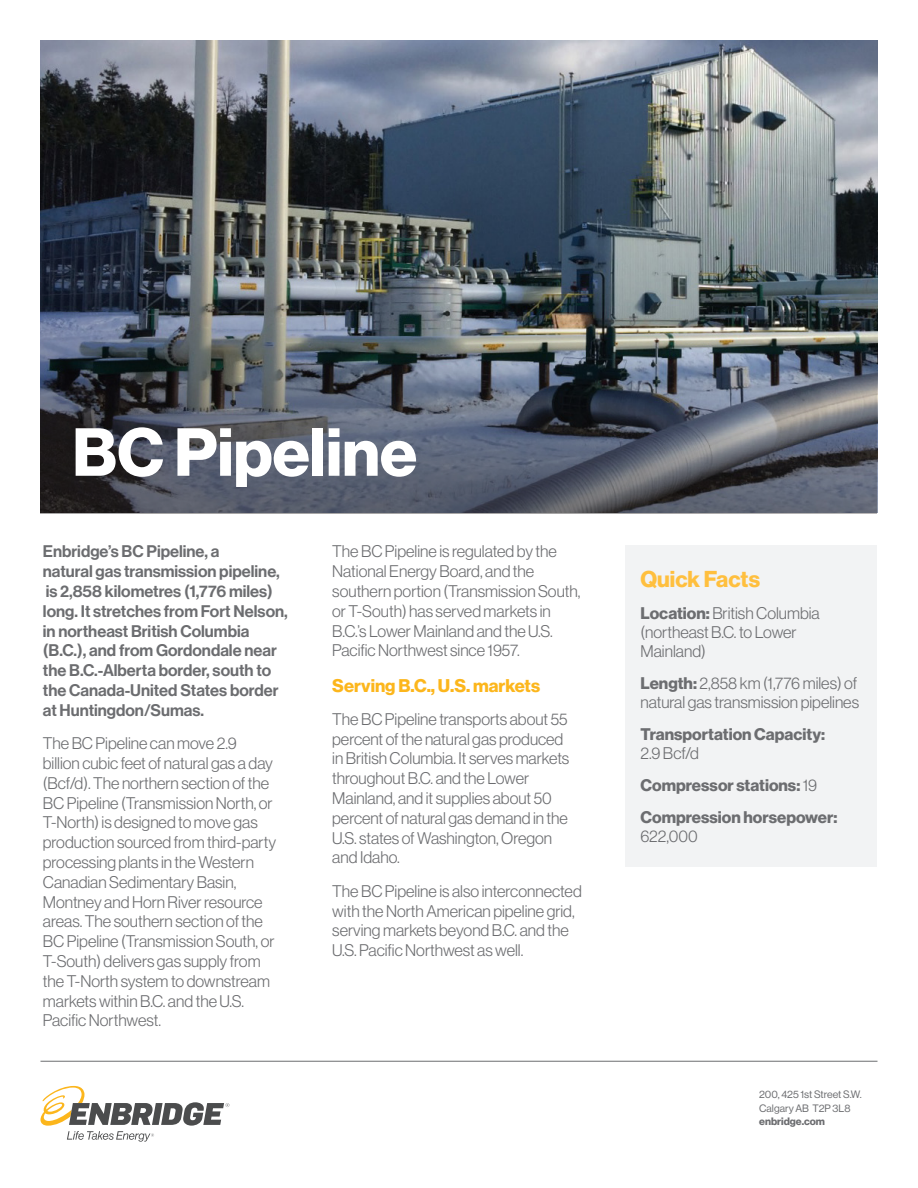
<style>
.page{position:relative;width:918px;height:1188px;background:#fff}
.page>*{position:absolute;margin:0;border:0;box-sizing:border-box;transform-origin:0 0}
.t1{font:66.45px "N Haas Grotesk DS Std 75 Bd";color:#fff}
.Head_12_14_4{font:22.5px "N Haas Grotesk DS Std 75 Bd";color:#ffbf3e}
.Body_10_12{font:18px "N Haas Grotesk DS Std 75 Bd";color:#fcb61c}
.Body_10_12-2{font:16.5px/19.8px "N Haas Grotesk DS Std 45 Lt";color:#6c6d70}
.Body_10_12-3{font:16.5px/19.8px "N Haas Grotesk DS Std 65 Md";color:#6c6d70}
.Body_10_12-4{font:16.5px/18.8px "N Haas Grotesk DS Std 75 Bd";color:#6c6d70}
.t2{font:10.5px/13.5px "N Haas Grotesk DS Std 55 Rg";color:#6c6d70}
.t3{font:10.5px "N Haas Grotesk DS Std 75 Bd";color:#6c6d70}
.s1{font-family:"N Haas Grotesk DS Std 75 Bd"}
.s2{font-family:"N Haas Grotesk DS Std 45 Lt"}
</style>
<div class="page">
<hr style="left:40px;top:1061px;width:838px;height:1px;background:#6c6d70">
<img style="left:40px;top:40px;width:838px;height:136px">
<svg style="left:41px;top:1086px;width:188px;height:56px"></svg>
<img style="left:40px;top:176px;width:838px;height:337px">
<div style="left:626px;top:545px;width:252px;height:322px;background:#f2f3f4"></div>
<p class="t1" style="left:72px;top:414px;width:346px">BC Pipeline</p>
<p class="Body_10_12-3" style="left:43px;top:542px;width:246px">Enbridge’s BC Pipeline, a<br>natural gas transmission pipeline, is 2,858 kilometres (1,776 miles) long. It stretches from Fort Nelson, in northeast British Columbia (B.C.), and from Gordondale near the B.C.-Alberta border, south to the Canada-United States border at Huntingdon/Sumas.</p>
<p class="Body_10_12-2" style="left:43px;top:733px;width:235px">The BC Pipeline can move 2.9 billion cubic feet of natural gas a day (Bcf/d). The northern section of the<br>BC Pipeline (Transmission North, or<br>T-North) is designed to move gas production sourced from third-party processing plants in the Western<br>Canadian Sedimentary Basin,<br>Montney and Horn River resource areas. The southern section of the<br>BC Pipeline (Transmission South, or<br>T-South) delivers gas supply from the T-North system to downstream markets within B.C. and the U.S.<br>Pacific Northwest.</p>
<p class="Body_10_12-2" style="left:332px;top:542px;width:250px">The BC Pipeline is regulated by the National Energy Board, and the southern portion (Transmission South, or T-South) has served markets in B.C.’s Lower Mainland and the U.S.<br>Pacific Northwest since 1957.</p>
<p class="Body_10_12" style="left:332px;top:675px;width:209px">Serving B.C., U.S. markets</p>
<p class="Body_10_12-2" style="left:332px;top:709px;width:239px">The BC Pipeline transports about 55 percent of the natural gas produced in British Columbia. It serves markets throughout B.C. and the Lower<br>Mainland, and it supplies about 50 percent of natural gas demand in the<br>U.S. states of Washington, Oregon and Idaho.</p>
<p class="Body_10_12-2" style="left:332px;top:881px;width:251px">The BC Pipeline is also interconnected with the North American pipeline grid, serving markets beyond B.C. and the U.S. Pacific Northwest as well.</p>
<p class="Head_12_14_4" style="left:640px;top:566px;width:121px">Quick Facts</p>
<p class="Body_10_12-2" style="left:640px;top:604px;width:181px;line-height:18.8px"><span class="s1">Location:</span> British Columbia (northeast B.C. to Lower<br>Mainland)</p>
<p class="Body_10_12-2" style="left:640px;top:674px;width:220px;line-height:18.8px"><span class="s1">Length:</span> 2,858 km (1,776 miles) of natural gas transmission pipelines</p>
<p class="Body_10_12-4" style="left:640px;top:725px;width:186px">Transportation Capacity:<br><span class="s2">2.9 Bcf/d</span></p>
<p class="Body_10_12-4" style="left:640px;top:776px;width:178px">Compressor stations: <span class="s2">19</span></p>
<p class="Body_10_12-4" style="left:640px;top:808px;width:199px">Compression horsepower:<br><span class="s2">622,000</span></p>
<p class="t2" style="left:759px;top:1088px;width:104px">200, 425 1st Street S.W.<br>Calgary AB T2P 3L8</p>
<p class="t3" style="left:759px;top:1115px;width:67px">enbridge.com</p>
</div>
